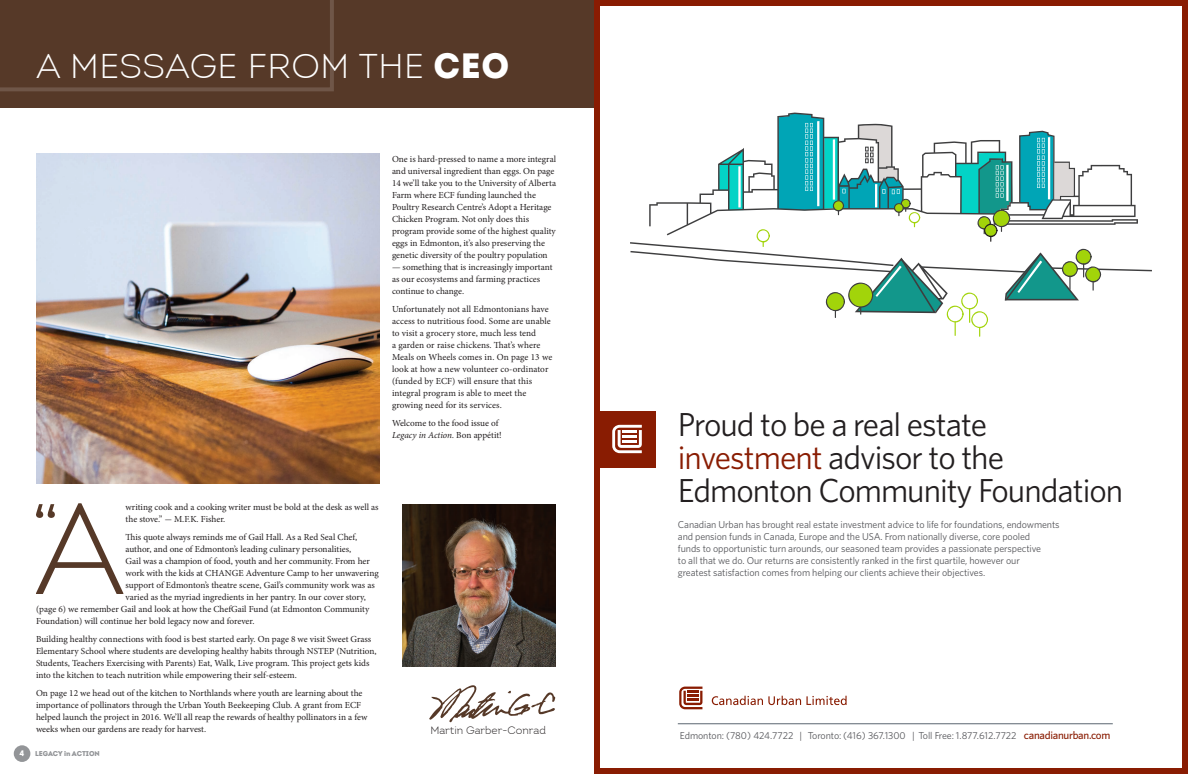
<style>
.page{position:relative;width:1188px;height:774px;background:#fff}
.page>*{position:absolute;margin:0;border:0;box-sizing:border-box;transform-origin:0 0}
.DROP_CAP{font:300 129.2px "Intro";color:#563928}
.DEK{font:300 35px "Intro";letter-spacing:.015em;color:#fff}
.t1{font:33.3px/32.8px "Whitney HTF";letter-spacing:-.03em;color:#231f20}
.BODY{font:300 11px "Intro";color:#231f20}
.t2{font:10px/12px "Whitney HTF";letter-spacing:-.01em;color:#55565a}
.BODY-2{font:9.2px/12px "Minion Pro";color:#231f20}
.DROP_CAP-2{font:9.2px/12px "Minion Pro";letter-spacing:-.005em;color:#231f20}
.t3{font:900 8px "Intro";color:#fff}
.t4{font:900 7px "Intro";letter-spacing:-.01em;color:#939598}
.s1{font-weight:900}
.s2{font-style:italic}
.s3{color:#891c02}
.s4{font-weight:500;font-size:11px;color:#891c02}
</style>
<div class="page">
<img style="left:36px;top:153px;width:343px;height:330px">
<div style="left:0;top:0;width:594px;height:108px;background:#563928"></div>
<img style="left:403px;top:505px;width:153px;height:161px">
<svg style="left:429px;top:685px;width:126px;height:37px"></svg>
<svg style="left:0;top:0;width:334px;height:91px"></svg>
<svg style="left:36px;top:504px;width:19px;height:14px"></svg>
<div style="left:594px;top:0;width:594px;height:774px;border:6px solid #891c02"></div>
<svg style="left:630px;top:114px;width:522px;height:223px"></svg>
<div style="left:599px;top:411px;width:57px;height:56px;background:#891c02"></div>
<hr style="left:678px;top:724px;width:435px;height:1px;background:#5b6670">
<svg style="left:679px;top:687px;width:23px;height:22px"></svg>
<svg style="left:712px;top:696px;width:135px;height:9px"></svg>
<svg style="left:612px;top:425px;width:30px;height:28px"></svg>
<div style="left:14px;top:745px;width:16px;height:17px;background:#939598;border-radius:50%"></div>
<p class="DEK" style="left:36px;top:44px;width:475px">A MESSAGE FROM THE <span class="s1">CEO</span></p>
<p class="BODY-2" style="left:392px;top:153px;width:166px">One is hard-pressed to name a more integral and universal ingredient than eggs. On page 14 we’ll take you to the University of Alberta Farm where ECF funding launched the Poultry Research Centre’s Adopt a Heritage Chicken Program. Not only does this program provide some of the highest quality eggs in Edmonton, it’s also preserving the genetic diversity of the poultry population</p>
<p class="BODY-2" style="left:392px;top:261px;width:162px">— something that is increasingly important as our ecosystems and farming practices continue to change.</p>
<p class="BODY-2" style="left:392px;top:303px;width:162px">Unfortunately not all Edmontonians have access to nutritious food. Some are unable to visit a grocery store, much less tend<br>a garden or raise chickens. That’s where Meals on Wheels comes in. On page 13 we look at how a new volunteer co-ordinator (funded by ECF) will ensure that this integral program is able to meet the growing need for its services.</p>
<p class="BODY-2" style="left:392px;top:417px;width:111px">Welcome to the food issue of<br><span class="s2">Legacy in Action.</span> Bon appétit!</p>
<p class="DROP_CAP" style="left:34px;top:469px;width:93px">A</p>
<p class="DROP_CAP-2" style="left:126px;top:501px;width:255px">writing cook and a cooking writer must be bold at the desk as well as the stove.” - M.F.K. Fisher.</p>
<p class="BODY-2" style="left:126px;top:531px;width:233px">This quote always reminds me of Gail Hall. As a Red Seal Chef,</p>
<p class="BODY-2" style="left:126px;top:543px;width:227px">author, and one of Edmonton’s leading culinary personalities,</p>
<p class="BODY-2" style="left:126px;top:555px;width:246px">Gail was a champion of food, youth and her community. From her</p>
<p class="BODY-2" style="left:126px;top:567px;width:255px">work with the kids at CHANGE Adventure Camp to her unwavering</p>
<p class="BODY-2" style="left:126px;top:579px;width:251px">support of Edmonton’s theatre scene, Gail’s community work was as</p>
<p class="BODY-2" style="left:126px;top:591px;width:242px">varied as the myriad ingredients in her pantry. In our cover story,</p>
<p class="BODY-2" style="left:36px;top:603px;width:335px">(page 6) we remember Gail and look at how the ChefGail Fund (at Edmonton Community</p>
<p class="BODY-2" style="left:36px;top:615px;width:220px">Foundation) will continue her bold legacy now and forever.</p>
<p class="BODY-2" style="left:36px;top:633px;width:342px">Building healthy connections with food is best started early. On page 8 we visit Sweet Grass Elementary School where students are developing healthy habits through NSTEP (Nutrition, Students, Teachers Exercising with Parents) Eat, Walk, Live program. This project gets kids into the kitchen to teach nutrition while empowering their self-esteem.</p>
<p class="BODY-2" style="left:36px;top:687px;width:333px">On page 12 we head out of the kitchen to Northlands where youth are learning about the importance of pollinators through the Urban Youth Beekeeping Club. A grant from ECF helped launch the project in 2016. We’ll all reap the rewards of healthy pollinators in a few weeks when our gardens are ready for harvest.</p>
<p class="t3" style="left:20px;top:748px;width:6px">4</p>
<p class="t4" style="left:35px;top:749px;width:66px">LEGACY in ACTION</p>
<p class="BODY" style="left:430px;top:724px;width:117px">Martin Garber-Conrad</p>
<p class="t1" style="left:678px;top:408px;width:447px">Proud to be a real estate <span class="s3">investment</span> advisor to the<br>Edmonton Community Foundation</p>
<p class="t2" style="left:678px;top:518px;width:383px">Canadian Urban has brought real estate investment advice to life for foundations, endowments and pension funds in Canada, Europe and the USA. From nationally diverse, core pooled<br>funds to opportunistic turn arounds, our seasoned team provides a passionate perspective<br>to all that we do. Our returns are consistently ranked in the first quartile, however our<br>greatest satisfaction comes from helping our clients achieve their objectives.</p>
<p class="t2" style="left:680px;top:729px;width:432px">Edmonton: (780) 424.7722 | Toronto: (416) 367.1300 | Toll Free: 1.877.612.7722 <span class="s4">canadianurban.com</span></p>
</div>
